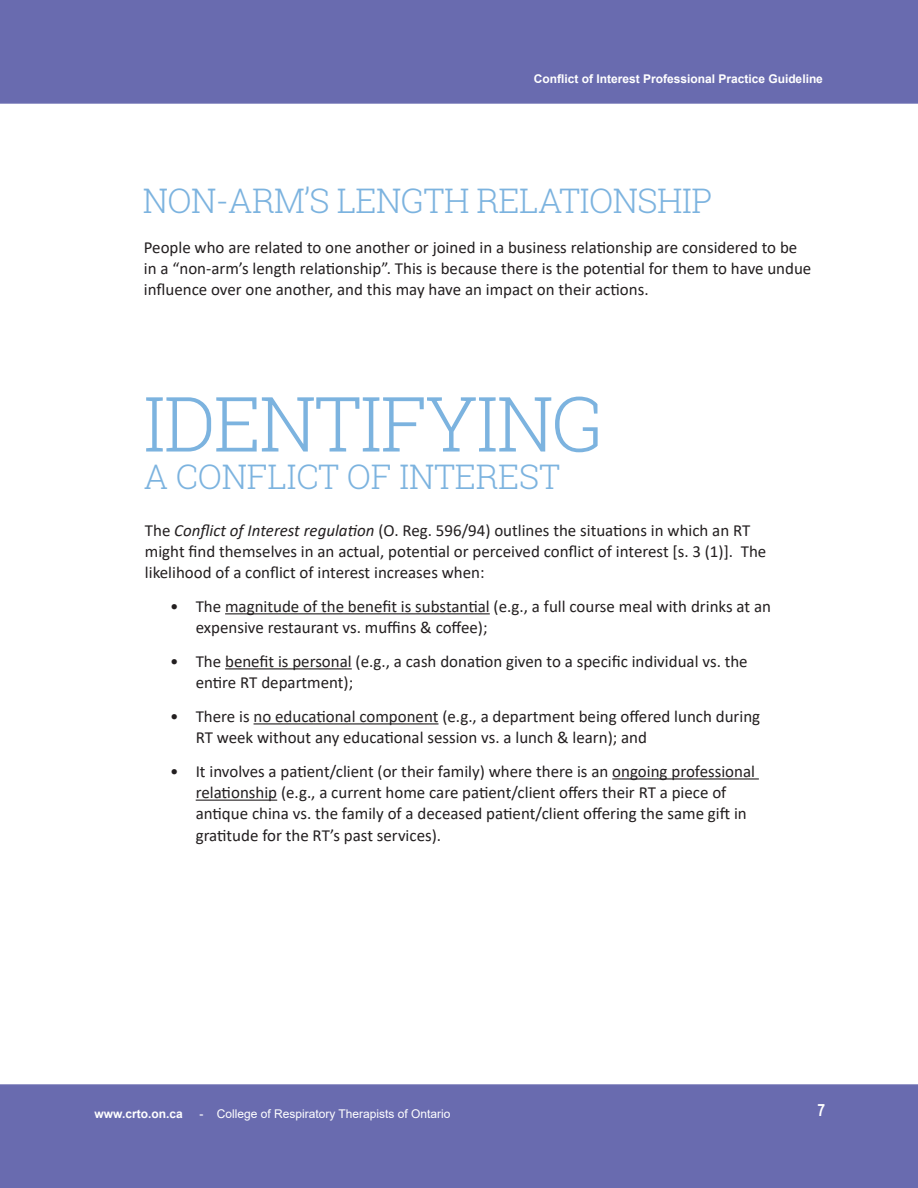
<style>
.page{position:relative;width:918px;height:1188px;background:#fff}
.page>*{position:absolute;margin:0;border:0;box-sizing:border-box;transform-origin:0 0}
.Page_Header_-_Blue{font:300 76.2px "Roboto Slab";letter-spacing:-.03em;color:#7cb3df}
.Page_Header_-_Blue-2{font:300 33.9px "Roboto Slab";letter-spacing:-.02em;color:#7cb3df}
.Page_Header_Subtext{font:16.95px/21.1px "Calibri";color:#231f20}
.t1{font:700 16.95px "Arial Narrow";color:#fff}
.t2{font:700 12px "Arial";color:#fff}
.t3{font:12px "Arial";color:#fff}
.s1{font-style:italic}
</style>
<div class="page">
<div style="left:0;top:1084px;width:918px;height:104px;background:#696baf"></div>
<div style="left:0;top:0;width:918px;height:104px;background:#696baf"></div>
<hr style="left:225px;top:613px;width:265px;height:1px;background:#231f20">
<hr style="left:225px;top:668px;width:127px;height:1px;background:#231f20">
<hr style="left:254px;top:723px;width:185px;height:1px;background:#231f20">
<hr style="left:612px;top:778px;width:147px;height:2px;background:#231f20">
<hr style="left:196px;top:800px;width:81px;height:1px;background:#231f20">
<p class="t2" style="left:534px;top:70px;width:291px">Conflict of Interest Professional Practice Guideline</p>
<p class="Page_Header_-_Blue-2" style="left:143px;top:178px;width:571px">NON-ARM’S LENGTH RELATIONSHIP</p>
<p class="Page_Header_Subtext" style="left:144px;top:236px;width:669px">People who are related to one another or joined in a business relationship are considered to be in a “non-arm’s length relationship”. This is because there is the potential for them to have undue influence over one another, and this may have an impact on their actions.</p>
<p class="Page_Header_-_Blue" style="left:143px;top:372px;width:463px">IDENTIFYING</p>
<p class="Page_Header_-_Blue-2" style="left:144px;top:454px;width:418px">A CONFLICT OF INTEREST</p>
<p class="Page_Header_Subtext" style="left:145px;top:519px;width:623px">The <span class="s1">Conflict of Interest regulation</span> (O. Reg. 596/94) outlines the situations in which an RT might find themselves in an actual, potential or perceived conflict of interest [s. 3 (1)]. The likelihood of a conflict of interest increases when:</p>
<p class="Page_Header_Subtext" style="left:196px;top:595px;width:577px;text-indent:-25px">• The magnitude of the benefit is substantial (e.g., a full course meal with drinks at an expensive restaurant vs. muffins &amp; coffee);</p>
<p class="Page_Header_Subtext" style="left:196px;top:650px;width:554px;text-indent:-25px">• The benefit is personal (e.g., a cash donation given to a specific individual vs. the entire RT department);</p>
<p class="Page_Header_Subtext" style="left:196px;top:705px;width:566px;text-indent:-25px">• There is no educational component (e.g., a department being offered lunch during<br>RT week without any educational session vs. a lunch &amp; learn); and</p>
<p class="Page_Header_Subtext" style="left:196px;top:760px;width:561px;text-indent:-25px">• It involves a patient/client (or their family) where there is an ongoing professional relationship (e.g., a current home care patient/client offers their RT a piece of antique china vs. the family of a deceased patient/client offering the same gift in gratitude for the RT’s past services).</p>
<p class="t2" style="left:94px;top:1105px;width:90px">www.crto.on.ca</p>
<p class="t3" style="left:199px;top:1106px;width:253px">- College of Respiratory Therapists of Ontario</p>
<p class="t1" style="left:817px;top:1097px;width:9px">7</p>
</div>
